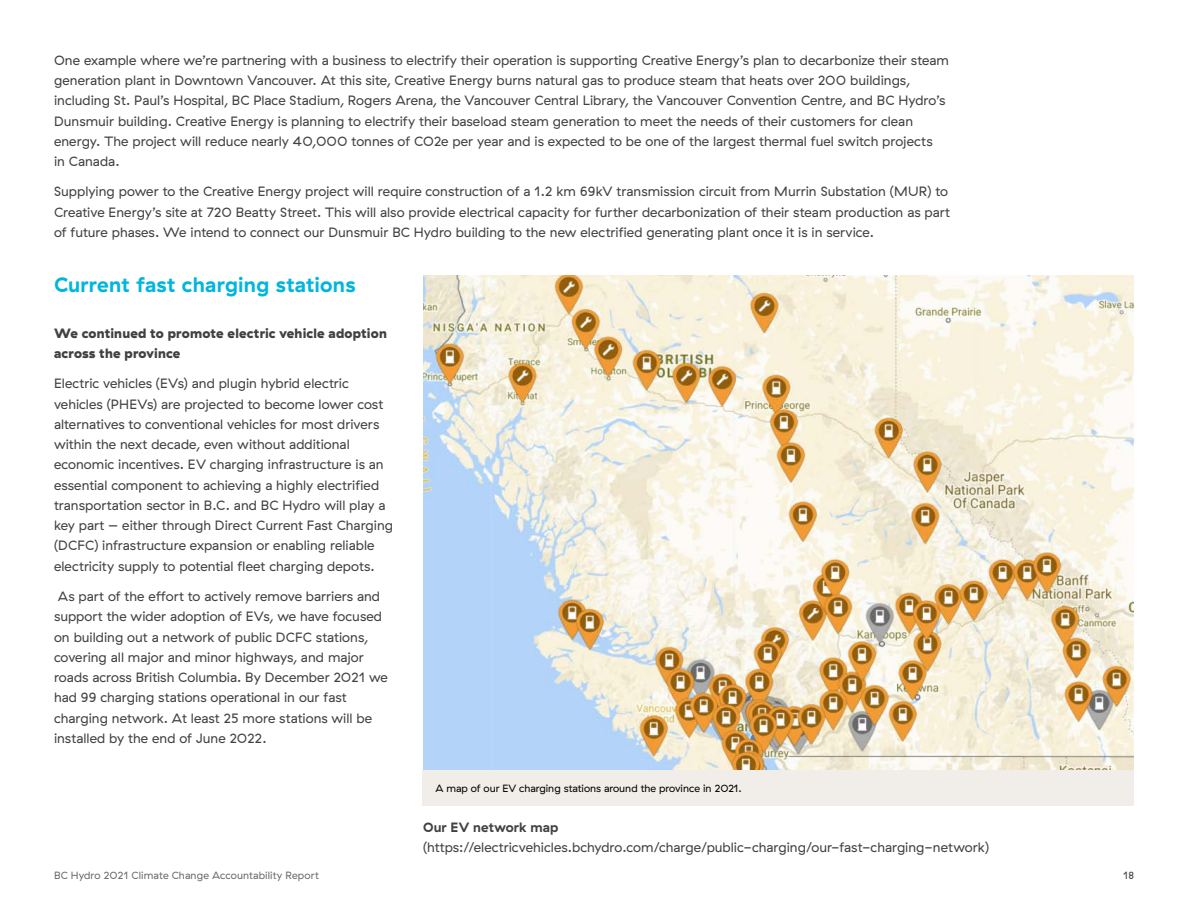
<style>
.page{position:relative;width:1188px;height:918px;background:#fff}
.page>*{position:absolute;margin:0;border:0;box-sizing:border-box;transform-origin:0 0}
.t1{font:700 21px "GT Haptik";letter-spacing:.01em;color:#00b5df}
.t2{font:13.5px/20.2px "GT Haptik";color:#414042}
.t3{font:900 13.5px/20.2px "GT Haptik";letter-spacing:.01em;color:#414042}
.t4{font:700 13.5px "GT Haptik";letter-spacing:.01em;color:#414042}
.t5{font:10.5px "GT Haptik";color:#000}
.t6{font:10.5px "GT Haptik";letter-spacing:.01em;color:#696a6d}
.t7{font:10.5px "GT Haptik";color:#414042}
</style>
<div class="page">
<img style="left:423px;top:276px;width:711px;height:494px">
<div style="left:422px;top:770px;width:712px;height:36px;background:#f1ede9"></div>
<p class="t2" style="left:54px;top:50px;width:897px">One example where we’re partnering with a business to electrify their operation is supporting Creative Energy’s plan to decarbonize their steam generation plant in Downtown Vancouver. At this site, Creative Energy burns natural gas to produce steam that heats over 200 buildings, including St. Paul’s Hospital, BC Place Stadium, Rogers Arena, the Vancouver Central Library, the Vancouver Convention Centre, and BC Hydro’s Dunsmuir building. Creative Energy is planning to electrify their baseload steam generation to meet the needs of their customers for clean energy. The project will reduce nearly 40,000 tonnes of CO2e per year and is expected to be one of the largest thermal fuel switch projects<br>in Canada.</p>
<p class="t2" style="left:54px;top:182px;width:898px">Supplying power to the Creative Energy project will require construction of a 1.2 km 69kV transmission circuit from Murrin Substation (MUR) to<br>Creative Energy’s site at 720 Beatty Street. This will also provide electrical capacity for further decarbonization of their steam production as part of future phases. We intend to connect our Dunsmuir BC Hydro building to the new electrified generating plant once it is in service.</p>
<h1 class="t1" style="left:54px;top:272px;width:303px">Current fast charging stations</h1>
<p class="t3" style="left:54px;top:323px;width:334px">We continued to promote electric vehicle adoption across the province</p>
<p class="t2" style="left:54px;top:374px;width:341px">Electric vehicles (EVs) and plugin hybrid electric vehicles (PHEVs) are projected to become lower cost alternatives to conventional vehicles for most drivers within the next decade, even without additional economic incentives. EV charging infrastructure is an essential component to achieving a highly electrified transportation sector in B.C. and BC Hydro will play a key part – either through Direct Current Fast Charging (DCFC) infrastructure expansion or enabling reliable electricity supply to potential fleet charging depots.</p>
<p class="t2" style="left:54px;top:586px;width:335px">As part of the effort to actively remove barriers and support the wider adoption of EVs, we have focused on building out a network of public DCFC stations, covering all major and minor highways, and major roads across British Columbia. By December 2021 we had 99 charging stations operational in our fast charging network. At least 25 more stations will be installed by the end of June 2022.</p>
<p class="t5" style="left:436px;top:782px;width:308px">A map of our EV charging stations around the province in 2021.</p>
<p class="t4" style="left:423px;top:819px;width:137px">Our EV network map</p>
<p class="t2" style="left:423px;top:837px;width:567px">(https://electricvehicles.bchydro.com/charge/public-charging/our-fast-charging-network)</p>
<p class="t6" style="left:54px;top:869px;width:266px">BC Hydro 2021 Climate Change Accountability Report</p>
<p class="t7" style="left:1123px;top:869px;width:12px">18</p>
</div>
